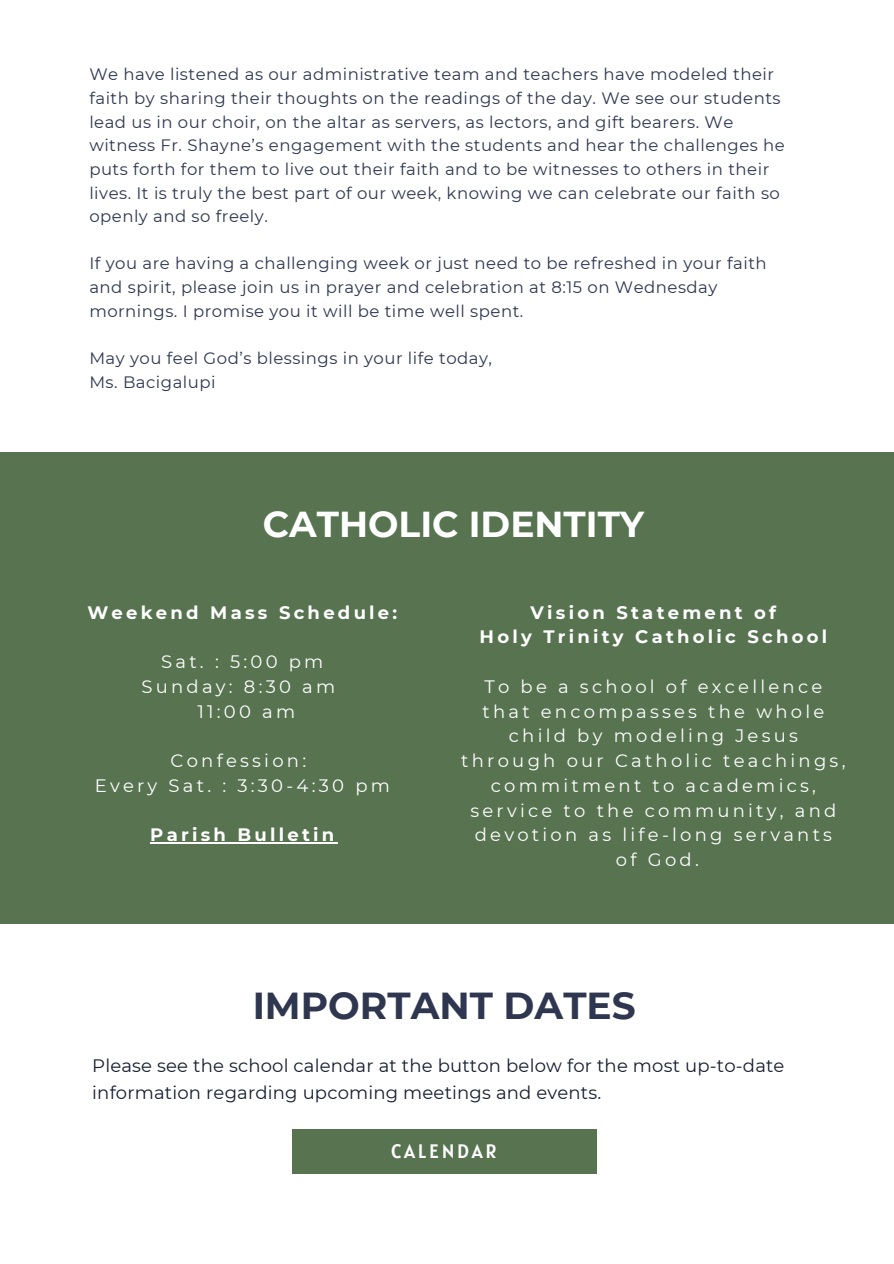
<style>
.page{position:relative;width:894px;height:1264px;background:#fff}
.page>*{position:absolute;margin:0;border:0;box-sizing:border-box;transform-origin:0 0}
.t1{font:59.55px "IM FELL Double Pica Italic";color:#fff}
.t2{font:700 37.5px "Montserrat";color:#2f364f}
.t3{font:700 36px "Montserrat";color:#fff}
.t4{font:19.35px "Alatsi";letter-spacing:.14em;color:#fff}
.t5{font:18px/24.8px "Montserrat";letter-spacing:.18em;color:#fff;text-align:center}
.t6{font:18px/27px "Montserrat";letter-spacing:.01em;color:#171d30}
.t7{font:700 18px/24.8px "Montserrat";letter-spacing:.18em;color:#fff;text-align:center}
.t8{font:16.5px/23.7px "Montserrat";letter-spacing:.03em;color:#2f364f}
</style>
<div class="page">
<div style="left:0;top:452px;width:893px;height:471px;background:#577350"></div>
<hr style="left:150px;top:842px;width:187px;height:1px;background:#fff">
<div style="left:292px;top:1129px;width:304px;height:45px;background:#577350"></div>
<p class="t8" style="left:89px;top:63px;width:696px">We have listened as our administrative team and teachers have modeled their faith by sharing their thoughts on the readings of the day. We see our students lead us in our choir, on the altar as servers, as lectors, and gift bearers. We witness Fr. Shayne’s engagement with the students and hear the challenges he puts forth for them to live out their faith and to be witnesses to others in their lives. It is truly the best part of our week, knowing we can celebrate our faith so openly and so freely.</p>
<p class="t8" style="left:89px;top:252px;width:678px">If you are having a challenging week or just need to be refreshed in your faith and spirit, please join us in prayer and celebration at 8:15 on Wednesday mornings. I promise you it will be time well spent.</p>
<p class="t8" style="left:89px;top:346px;width:404px">May you feel God’s blessings in your life today,</p>
<p class="t8" style="left:89px;top:370px;width:128px">Ms. Bacigalupi</p>
<h1 class="t3" style="left:263px;top:502px;width:383px">CATHOLIC IDENTITY</h1>
<h4 class="t7" style="left:87px;top:599px;width:311px">Weekend Mass Schedule:</h4>
<h5 class="t5" style="left:161px;top:649px;width:164px">Sat. : 5:00 pm</h5>
<h5 class="t5" style="left:141px;top:674px;width:195px">Sunday: 8:30 am</h5>
<h5 class="t5" style="left:197px;top:698px;width:99px">11:00 am</h5>
<h5 class="t5" style="left:95px;top:748px;width:296px">Confession:<br>Every Sat. : 3:30-4:30 pm</h5>
<h4 class="t7" style="left:150px;top:822px;width:185px">Parish Bulletin</h4>
<h2 class="t1" style="left:112px;top:647px;width:71px">C*</h2>
<h4 class="t7" style="left:479px;top:599px;width:349px">Vision Statement of<br>Holy Trinity Catholic School</h4>
<h5 class="t5" style="left:461px;top:674px;width:385px">To be a school of excellence that encompasses the whole child by modeling Jesus through our Catholic teachings, commitment to academics, service to the community, and devotion as life-long servants<br>of God.</h5>
<h5 class="t2" style="left:252px;top:982px;width:384px">IMPORTANT DATES</h5>
<h3 class="t6" style="left:92px;top:1052px;width:693px">Please see the school calendar at the button below for the most up-to-date information regarding upcoming meetings and events.</h3>
<h2 class="t4" style="left:391px;top:1138px;width:107px">CALENDAR</h2>
</div>
